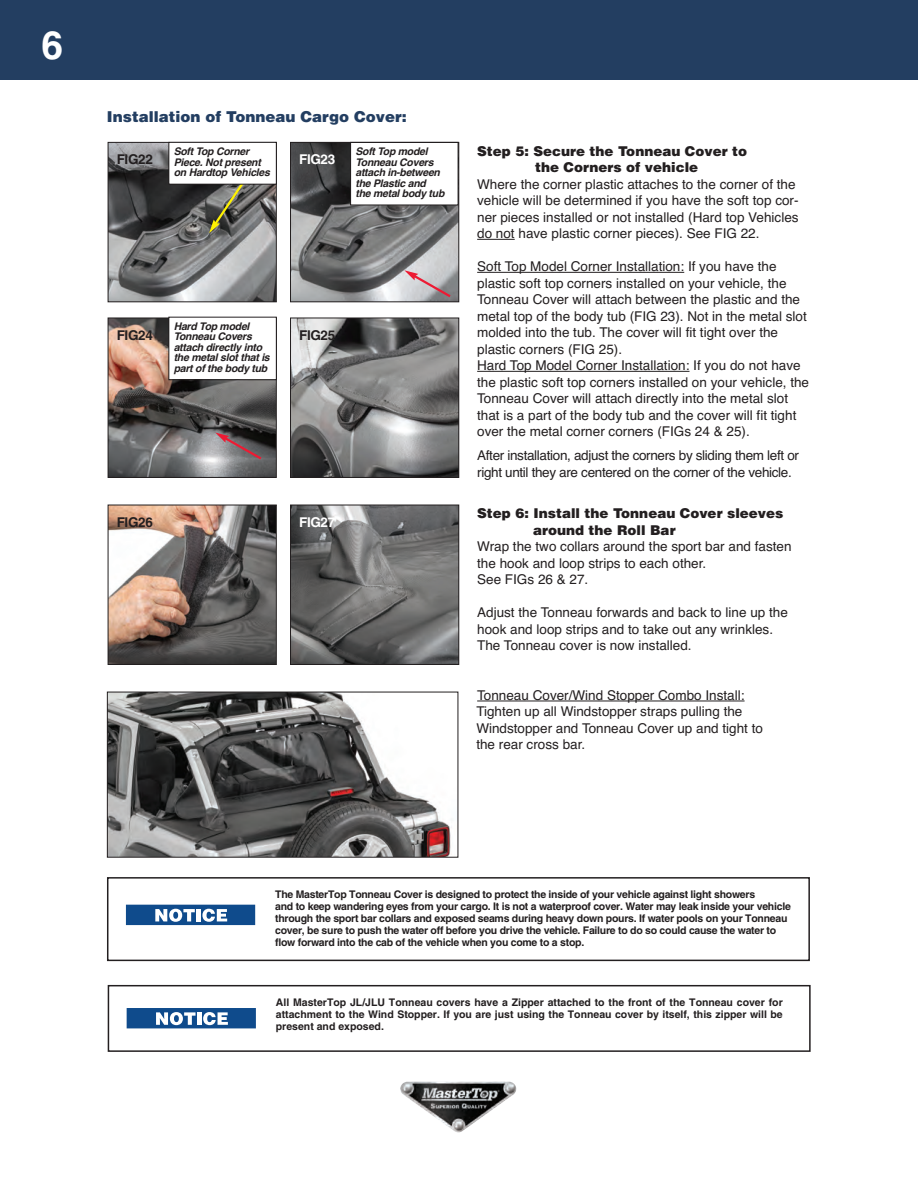
<style>
.page{position:relative;width:918px;height:1187px;background:#fff}
.page>*{position:absolute;margin:0;border:0;box-sizing:border-box;transform-origin:0 0}
.t1{font:700 39px "Helvetica";color:#fff}
.t2{font:900 15px "Helvetica";color:#233e61}
.t3{font:13.5px/16.5px "Helvetica";color:#231f20}
.t4{font:13.5px/16.5px "Helvetica";letter-spacing:-.025em;color:#231f20}
.t5{font:900 13.5px/16.5px "Helvetica";color:#231f20}
.t6{font:700 condensed 13.5px "Helvetica";letter-spacing:-.025em;color:#231f20}
.t7{font:700 condensed 13.5px "Helvetica";letter-spacing:-.025em;color:#fff}
.t8{font:700 condensed 10.5px/12px "Helvetica";letter-spacing:-.025em;color:#231f20}
.t9{font:italic 700 10.5px/10.5px "Helvetica";letter-spacing:-.025em;color:#231f20}
</style>
<div class="page">
<img style="left:400px;top:1082px;width:116px;height:50px">
<div style="left:0;top:0;width:917px;height:80px;background:#233e61"></div>
<hr style="left:477px;top:701px;width:267px;height:1px;background:#231f20">
<hr style="left:477px;top:239px;width:37px;height:1px;background:#231f20">
<hr style="left:477px;top:272px;width:207px;height:1px;background:#231f20">
<hr style="left:477px;top:371px;width:212px;height:1px;background:#231f20">
<img style="left:110px;top:144px;width:164px;height:156px">
<div style="left:108px;top:142px;width:168px;height:160px;border:1px solid #231f20"></div>
<img style="left:292px;top:144px;width:165px;height:156px">
<div style="left:290px;top:142px;width:169px;height:160px;border:1px solid #231f20"></div>
<img style="left:110px;top:507px;width:164px;height:156px">
<div style="left:108px;top:505px;width:168px;height:160px;border:1px solid #231f20"></div>
<img style="left:292px;top:507px;width:165px;height:156px">
<div style="left:290px;top:505px;width:169px;height:160px;border:1px solid #231f20"></div>
<svg style="left:126px;top:905px;width:129px;height:20px"></svg>
<div style="left:107px;top:877px;width:702px;height:84px;border:2px solid #231f20"></div>
<svg style="left:127px;top:1008px;width:129px;height:20px"></svg>
<div style="left:108px;top:985px;width:702px;height:67px;border:2px solid #231f20"></div>
<img style="left:110px;top:320px;width:164px;height:156px">
<div style="left:108px;top:318px;width:168px;height:160px;border:1px solid #231f20"></div>
<img style="left:292px;top:320px;width:165px;height:156px">
<div style="left:290px;top:318px;width:169px;height:160px;border:1px solid #231f20"></div>
<svg style="left:209px;top:185px;width:40px;height:48px;background:#696856"></svg>
<div style="left:169px;top:143px;width:107px;height:41px;background:#fff"></div>
<div style="left:168px;top:142px;width:108px;height:43px;border:1px solid #231f20"></div>
<div style="left:351px;top:143px;width:106px;height:62px;background:#fff"></div>
<div style="left:350px;top:142px;width:108px;height:63px;border:1px solid #231f20"></div>
<svg style="left:404px;top:270px;width:49px;height:29px"></svg>
<svg style="left:215px;top:433px;width:49px;height:29px"></svg>
<div style="left:169px;top:318px;width:107px;height:61px;background:#fff"></div>
<div style="left:168px;top:317px;width:108px;height:63px;border:1px solid #231f20"></div>
<img style="left:109px;top:694px;width:343px;height:162px">
<div style="left:107px;top:692px;width:351px;height:166px;border:1px solid #231f20"></div>
<h1 class="t1" style="left:42px;top:22px;width:23px">6</h1>
<p class="t2" style="left:107px;top:107px;width:301px">Installation of Tonneau Cargo Cover:</p>
<p class="t9" style="left:174px;top:146px;width:98px">Soft Top Corner<br>Piece. Not present on Hardtop Vehicles</p>
<p class="t9" style="left:355px;top:146px;width:90px">Soft Top model<br>Tonneau Covers attach in-between the Plastic and<br>the metal body tub</p>
<p class="t6" style="left:117px;top:154px;width:38px">FIG22</p>
<p class="t7" style="left:299px;top:154px;width:38px">FIG23</p>
<p class="t9" style="left:174px;top:321px;width:98px">Hard Top model<br>Tonneau Covers attach directly into the metal slot that is part of the body tub</p>
<p class="t6" style="left:117px;top:330px;width:38px">FIG24</p>
<p class="t6" style="left:299px;top:330px;width:38px">FIG25</p>
<p class="t6" style="left:117px;top:517px;width:38px">FIG26</p>
<p class="t7" style="left:299px;top:517px;width:38px">FIG27</p>
<p class="t5" style="left:535px;top:142px;width:213px;text-indent:-58px">Step 5: Secure the Tonneau Cover to the Corners of vehicle</p>
<p class="t3" style="left:477px;top:176px;width:323px">Where the corner plastic attaches to the corner of the vehicle will be determined if you have the soft top cor&shy;ner pieces installed or not installed (Hard top Vehicles do not have plastic corner pieces). See FIG 22.</p>
<p class="t3" style="left:477px;top:258px;width:333px">Soft Top Model Corner Installation: If you have the plastic soft top corners installed on your vehicle, the Tonneau Cover will attach between the plastic and the metal top of the body tub (FIG 23). Not in the metal slot molded into the tub. The cover will fit tight over the plastic corners (FIG 25).<br>Hard Top Model Corner Installation: If you do not have the plastic soft top corners installed on your vehicle, the Tonneau Cover will attach directly into the metal slot that is a part of the body tub and the cover will fit tight over the metal corner corners (FIGs 24 &amp; 25).</p>
<p class="t4" style="left:477px;top:447px;width:323px">After installation, adjust the corners by sliding them left or right until they are centered on the corner of the vehicle.</p>
<p class="t5" style="left:533px;top:505px;width:251px;text-indent:-56px">Step 6: Install the Tonneau Cover sleeves around the Roll Bar</p>
<p class="t3" style="left:477px;top:538px;width:316px">Wrap the two collars around the sport bar and fasten the hook and loop strips to each other.<br>See FIGs 26 &amp; 27.</p>
<p class="t3" style="left:477px;top:604px;width:312px">Adjust the Tonneau forwards and back to line up the hook and loop strips and to take out any wrinkles.<br>The Tonneau cover is now installed.</p>
<p class="t3" style="left:476px;top:687px;width:288px">Tonneau Cover/Wind Stopper Combo Install:<br>Tighten up all Windstopper straps pulling the Windstopper and Tonneau Cover up and tight to the rear cross bar.</p>
<p class="t8" style="left:275px;top:889px;width:517px">The MasterTop Tonneau Cover is designed to protect the inside of your vehicle against light showers<br>and to keep wandering eyes from your cargo. It is not a waterproof cover. Water may leak inside your vehicle through the sport bar collars and exposed seams during heavy down pours. If water pools on your Tonneau cover, be sure to push the water off before you drive the vehicle. Failure to do so could cause the water to flow forward into the cab of the vehicle when you come to a stop.</p>
<p class="t8" style="left:276px;top:997px;width:508px;text-align:justify">All MasterTop JL/JLU Tonneau covers have a Zipper attached to the front of the Tonneau cover for attachment to the Wind Stopper. If you are just using the Tonneau cover by itself, this zipper will be present and exposed.</p>
</div>
